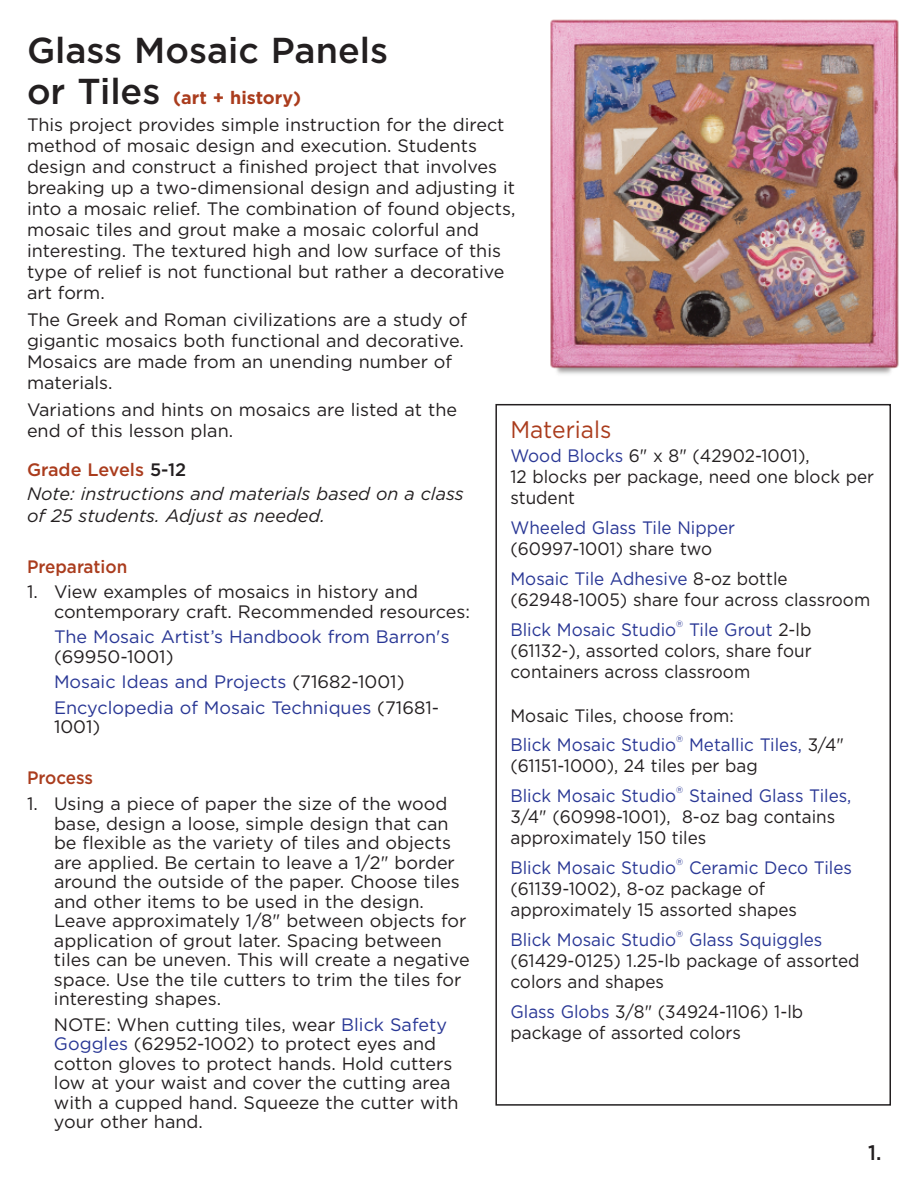
<style>
.page{position:relative;width:918px;height:1188px;background:#fff}
.page>*{position:absolute;margin:0;border:0;box-sizing:border-box;transform-origin:0 0}
.t1{font:500 36px "Gotham";color:#231f20}
.t2{font:24px "Gotham";color:#aa3c1d;scale:.95 1}
.t3{font:500 21px "Gotham";color:#231f20;scale:.95 1}
.t4{font:18px/19.5px "Gotham";color:#231f20}
.t5{font:18px/21px "Gotham";color:#231f20;scale:.95 1}
.t6{font:18px "Gotham";color:#293795;scale:.95 1}
.t7{font:18px/25.5px "Gotham";color:#293795}
.t8{font:italic 18px/24px "Gotham";color:#231f20}
.t9{font:500 18px "Gotham";color:#aa3c1d;scale:.95 1}
.t10{font:9px "Gotham";color:#293795;scale:.95 1}
.s1{font-weight:500;font-size:36px}
.s2{font-weight:700;color:#aa3c1d}
.s3{font-weight:500;font-style:normal;color:#aa3c1d}
.s4{font-weight:500;font-style:normal}
.s5{color:#231f20}
.s6{color:#293795}
</style>
<div class="page">
<img style="left:550px;top:19px;width:349px;height:355px">
<div style="left:495px;top:404px;width:396px;height:702px;border:2px solid #231f20"></div>
<h1 class="t1" style="left:27px;top:30px;width:363px">Glass Mosaic Panels</h1>
<p class="t4" style="left:27px;top:84px;width:479px;line-height:27px"><span class="s1">or Tiles</span> <span class="s2">(art + history)<br></span>This project provides simple instruction for the direct</p>
<p class="t4" style="left:27px;top:135px;width:490px;line-height:21px">method of mosaic design and execution. Students design and construct a finished project that involves breaking up a two-dimensional design and adjusting it into a mosaic relief. The combination of found objects, mosaic tiles and grout make a mosaic colorful and interesting. The textured high and low surface of this type of relief is not functional but rather a decorative art form.</p>
<p class="t4" style="left:27px;top:309px;width:441px;line-height:21px">The Greek and Roman civilizations are a study of gigantic mosaics both functional and decorative.<br>Mosaics are made from an unending number of materials.</p>
<p class="t4" style="left:27px;top:399px;width:432px;line-height:21px">Variations and hints on mosaics are listed at the end of this lesson plan.</p>
<p class="t8" style="left:27px;top:458px;width:438px"><span class="s3">Grade Levels</span> <span class="s4">5-12<br></span>Note: instructions and materials based on a class</p>
<p class="t8" style="left:27px;top:503px;width:299px">of 25 students. Adjust as needed.</p>
<p class="t9" style="left:27px;top:556px;width:107px">Preparation</p>
<p class="t4" style="left:54px;top:582px;width:417px;text-indent:-27px">1. View examples of mosaics in history and contemporary craft. Recommended resources:</p>
<p class="t7" style="left:54px;top:624px;width:397px">The Mosaic Artist’s Handbook from Barron's</p>
<p class="t7" style="left:54px;top:644px;width:387px"><span class="s5">(69950-1001)<br></span>Mosaic Ideas and Projects <span class="s5">(71682-1001)<br></span>Encyclopedia of Mosaic Techniques <span class="s5">(71681-</span></p>
<p class="t4" style="left:54px;top:717px;width:48px">1001)</p>
<p class="t9" style="left:27px;top:768px;width:71px">Process</p>
<p class="t4" style="left:54px;top:794px;width:417px;text-indent:-27px">1. Using a piece of paper the size of the wood base, design a loose, simple design that can be flexible as the variety of tiles and objects are applied. Be certain to leave a 1/2" border around the outside of the paper. Choose tiles and other items to be used in the design.<br>Leave approximately 1/8" between objects for application of grout later. Spacing between tiles can be uneven. This will create a negative space. Use the tile cutters to trim the tiles for interesting shapes.</p>
<p class="t4" style="left:54px;top:1015px;width:406px">NOTE: When cutting tiles, wear <span class="s6">Blick Safety Goggles</span> (62952-1002) to protect eyes and cotton gloves to protect hands. Hold cutters low at your waist and cover the cutting area with a cupped hand. Squeeze the cutter with your other hand.</p>
<h2 class="t2" style="left:510px;top:416px;width:108px">Materials</h2>
<p class="t5" style="left:510px;top:445px;width:384px"><span class="s6">Wood Blocks</span> 6" x 8" (42902-1001),<br>12 blocks per package, need one block per student</p>
<p class="t6" style="left:510px;top:517px;width:238px">Wheeled Glass Tile Nipper</p>
<p class="t5" style="left:510px;top:534px;width:293px;line-height:30px">(60997-1001) share two<br><span class="s6">Mosaic Tile Adhesive</span> 8-oz bottle</p>
<p class="t5" style="left:510px;top:589px;width:380px">(62948-1005) share four across classroom</p>
<p class="t6" style="left:510px;top:619px;width:176px">Blick Mosaic Studio</p>
<p class="t10" style="left:676px;top:619px;width:9px">®</p>
<p class="t5" style="left:510px;top:619px;width:319px;text-align:justify;text-indent:179px"><span class="s6">Tile Grout</span> 2-lb (61132-), assorted colors, share four containers across classroom</p>
<p class="t5" style="left:510px;top:705px;width:237px">Mosaic Tiles, choose from:</p>
<p class="t6" style="left:510px;top:735px;width:176px">Blick Mosaic Studio</p>
<p class="t10" style="left:676px;top:734px;width:9px">®</p>
<p class="t5" style="left:510px;top:735px;width:353px;text-indent:179px"><span class="s6">Metallic Tiles,</span> 3/4" (61151-1000), 24 tiles per bag</p>
<p class="t6" style="left:510px;top:786px;width:176px">Blick Mosaic Studio</p>
<p class="t10" style="left:676px;top:785px;width:9px">®</p>
<p class="t6" style="left:689px;top:786px;width:173px">Stained Glass Tiles,</p>
<p class="t5" style="left:510px;top:807px;width:343px">3/4" (60998-1001), 8-oz bag contains approximately 150 tiles</p>
<p class="t6" style="left:510px;top:858px;width:176px">Blick Mosaic Studio</p>
<p class="t10" style="left:676px;top:857px;width:9px">®</p>
<p class="t6" style="left:689px;top:858px;width:173px">Ceramic Deco Tiles</p>
<p class="t5" style="left:510px;top:879px;width:303px">(61139-1002), 8-oz package of approximately 15 assorted shapes</p>
<p class="t6" style="left:510px;top:930px;width:176px">Blick Mosaic Studio</p>
<p class="t10" style="left:676px;top:929px;width:9px">®</p>
<p class="t6" style="left:689px;top:930px;width:142px">Glass Squiggles</p>
<p class="t5" style="left:510px;top:951px;width:369px">(61429-0125) 1.25-lb package of assorted colors and shapes</p>
<p class="t5" style="left:510px;top:1002px;width:310px"><span class="s6">Glass Globs</span> 3/8" (34924-1106) 1-lb package of assorted colors</p>
<p class="t3" style="left:868px;top:1140px;width:15px">1.</p>
</div>
